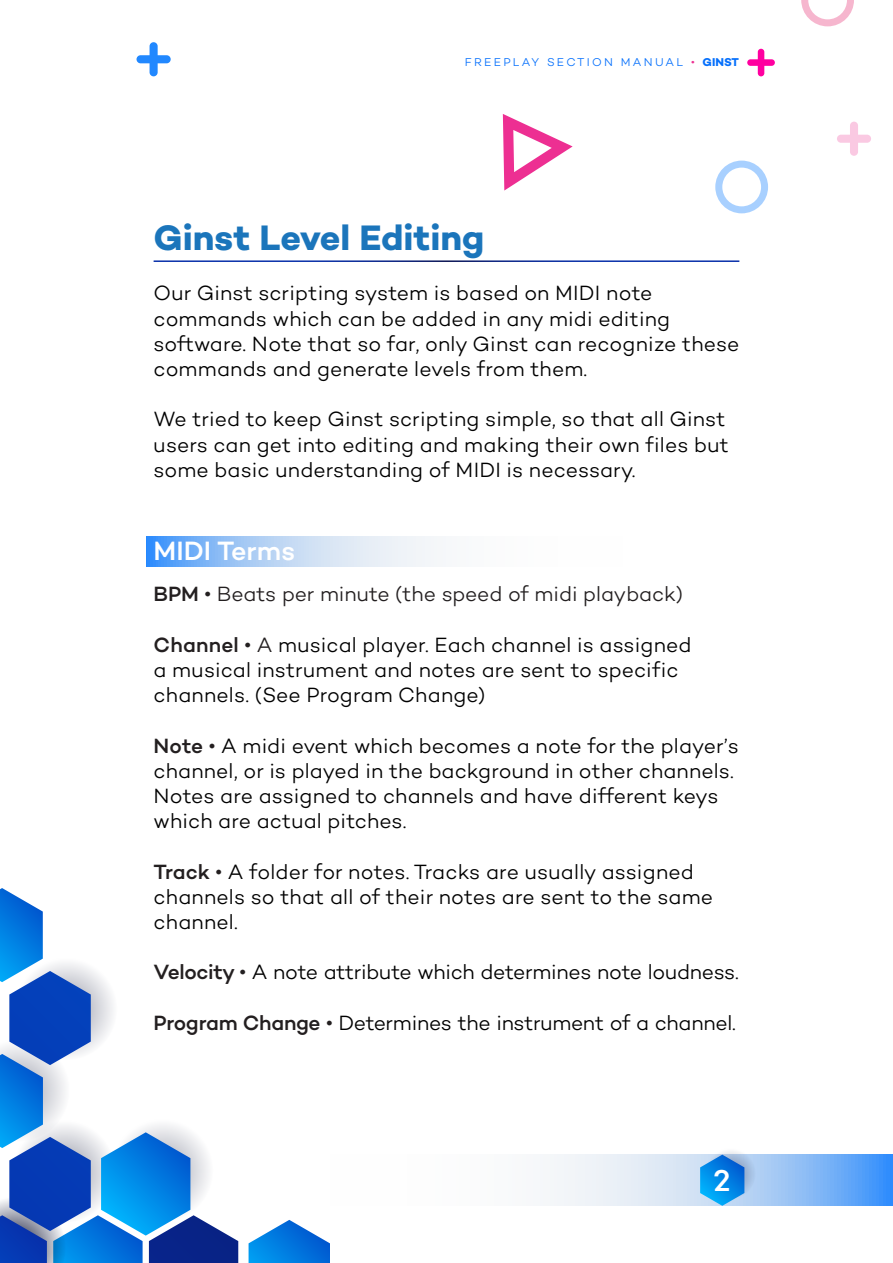
<style>
.page{position:relative;width:893px;height:1263px;background:#fff}
.page>*{position:absolute;margin:0;border:0;box-sizing:border-box;transform-origin:0 0}
.t1{font:700 36px "Campton";color:#1b75bb}
.t2{font:500 30.6px "Campton";color:#fff}
.t3{font:500 27px "Campton";color:#fff}
.t4{font:300 21px/25.2px "Campton";letter-spacing:.005em;color:#000}
.t5{font:300 21px "Campton";letter-spacing:-.005em;color:#231f20}
.t6{font:300 11.55px "Campton";letter-spacing:.2em;color:#0670fc}
.s1{color:#ed2f92}
.s2{font-weight:700}
.s3{font-weight:500}
.s4{font-weight:500;color:#231f20}
.s5{color:#231f20}
</style>
<div class="page">
<svg style="left:550px;top:1154px;width:343px;height:52px;background:#b1d0f6"></svg>
<svg style="left:146px;top:537px;width:291px;height:29px;background:#b3d1f6"></svg>
<svg style="left:249px;top:1220px;width:81px;height:43px"></svg>
<svg style="left:0;top:888px;width:238px;height:375px"></svg>
<svg style="left:705px;top:1148px;width:51px;height:51px"></svg>
<svg style="left:700px;top:1154px;width:44px;height:52px;background:#319ae8"></svg>
<svg style="left:715px;top:161px;width:53px;height:52px"></svg>
<svg style="left:801px;top:0;width:53px;height:26px"></svg>
<div style="left:150px;top:42px;width:8px;height:34px;background:#2188ff;border-radius:4px"></div>
<div style="left:137px;top:55px;width:34px;height:8px;background:#2188ff;border-radius:4px"></div>
<div style="left:850px;top:122px;width:8px;height:34px;background:#fac9e2;border-radius:4px"></div>
<div style="left:837px;top:135px;width:34px;height:8px;background:#fac9e2;border-radius:4px"></div>
<div style="left:758px;top:49px;width:6px;height:27px;background:#ff00a0;border-radius:3px"></div>
<div style="left:747px;top:59px;width:28px;height:7px;background:#ff00a0;border-radius:3px"></div>
<svg style="left:503px;top:114px;width:70px;height:77px"></svg>
<p class="t6" style="left:465px;top:55px;width:276px">FREEPLAY SECTION MANUAL <span class="s1">•</span> <span class="s2">GINST</span></p>
<h1 class="t1" style="left:154px;top:215px;width:332px">Ginst Level Editing</h1>
<p class="t4" style="left:154px;top:280px;width:587px">Our Ginst scripting system is based on MIDI note commands which can be added in any midi editing software. Note that so far, only Ginst can recognize these commands and generate levels from them.</p>
<p class="t4" style="left:154px;top:406px;width:577px">We tried to keep Ginst scripting simple, so that all Ginst users can get into editing and making their own files but some basic understanding of MIDI is necessary.</p>
<p class="t3" style="left:154px;top:533px;width:143px">MIDI Terms</p>
<p class="t5" style="left:154px;top:581px;width:531px"><span class="s3">BPM</span> • Beats per minute (the speed of midi playback)</p>
<p class="t4" style="left:154px;top:632px;width:539px"><span class="s4">Channel</span> <span class="s5">• A</span> musical player. Each channel is assigned a musical instrument and notes are sent to specific channels. (See Program Change)</p>
<p class="t4" style="left:154px;top:732px;width:587px"><span class="s4">Note</span> <span class="s5">•</span> A midi event which becomes a note for the player’s channel, or is played in the background in other channels.<br>Notes are assigned to channels and have different keys which are actual pitches.</p>
<p class="t4" style="left:154px;top:858px;width:561px"><span class="s4">Track</span> <span class="s5">•</span> A folder for notes. Tracks are usually assigned channels so that all of their notes are sent to the same channel.</p>
<p class="t4" style="left:154px;top:959px;width:587px"><span class="s4">Velocity</span> <span class="s5">•</span> A note attribute which determines note loudness.</p>
<p class="t4" style="left:154px;top:1010px;width:584px"><span class="s4">Program Change</span> <span class="s5">•</span> Determines the instrument of a channel.</p>
<h2 class="t2" style="left:713px;top:1161px;width:19px">2</h2>
</div>
